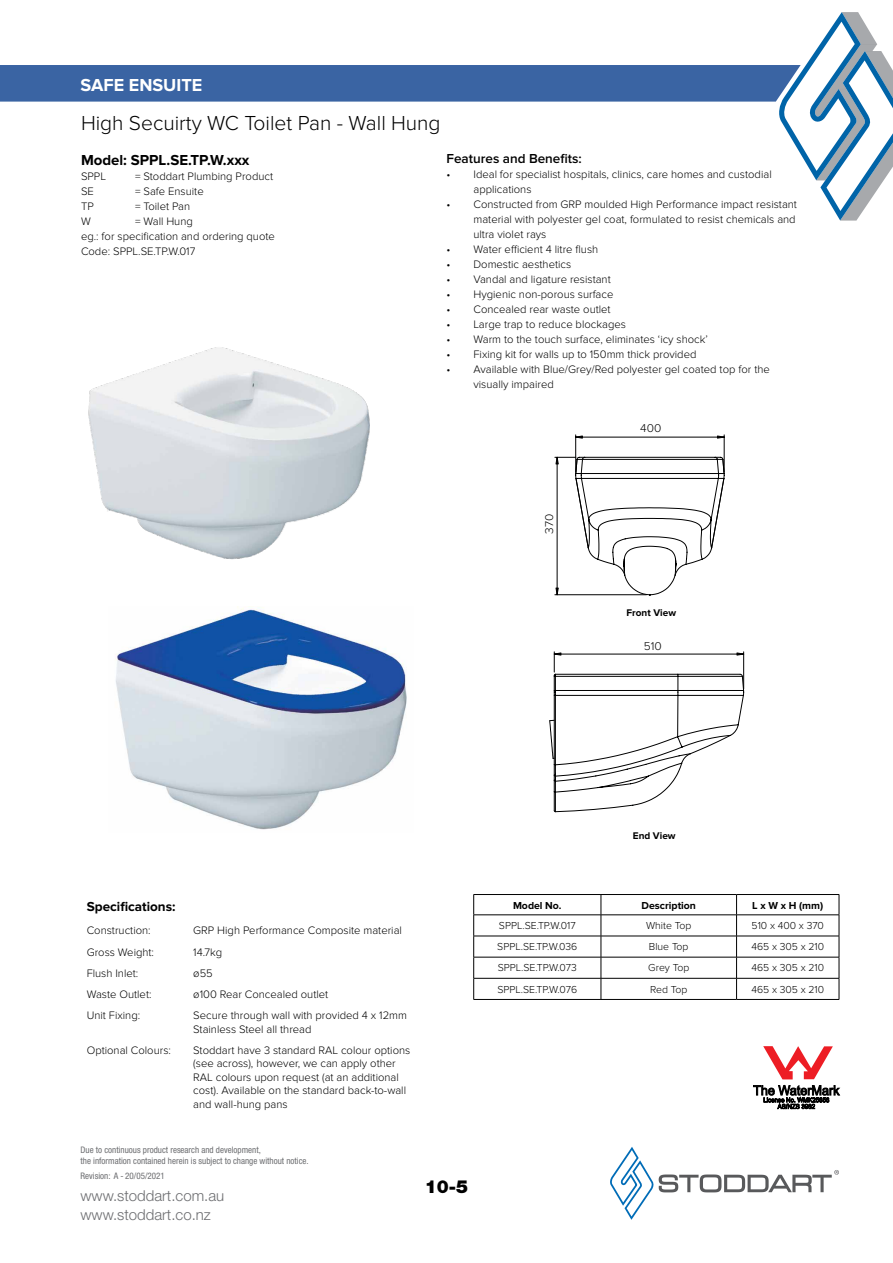
<style>
.page{position:relative;width:893px;height:1263px;background:#fff}
.page>*{position:absolute;margin:0;border:0;box-sizing:border-box;transform-origin:0 0}
.t1{font:300 21px "Proxima Nova";color:#000}
.t2{font:700 18px "Proxima Nova";color:#fff}
.t3{font:900 18px "Helvetica Neue LT Std";color:#000}
.t4{font:300 15px/19.5px "Helvetica Neue";color:#6d6e71}
.t5{font:700 15px "Proxima Nova";color:#000}
.t6{font:600 13.5px "Proxima Nova";color:#000}
.t7{font:700 13.5px "Proxima Nova";color:#000}
.t8{font:300 11.7px "Proxima Nova";color:#010101}
.t9{font:300 11.25px/15px "Proxima Nova";color:#000}
.t10{font:300 10.5px "Proxima Nova";color:#000}
.t11{font:300 10.5px "Proxima Nova";color:#000101}
.t12{font:700 10.5px "Proxima Nova";color:#000}
.t13{font:700 10.05px "Proxima Nova";color:#000}
.t14{font:condensed 9px/10.8px "Helvetica Neue LT Pro";color:#6d6e71}
</style>
<div class="page">
<svg style="left:610px;top:1147px;width:229px;height:73px"></svg>
<svg style="left:0;top:12px;width:893px;height:209px"></svg>
<img style="left:88px;top:347px;width:282px;height:213px">
<svg style="left:554px;top:457px;width:170px;height:139px"></svg>
<hr style="left:575px;top:435px;width:1px;height:37px;background:#000">
<hr style="left:724px;top:435px;width:1px;height:37px;background:#000">
<hr style="left:576px;top:437px;width:148px;height:1px;background:#000">
<svg style="left:575px;top:435px;width:8px;height:4px"></svg>
<svg style="left:717px;top:435px;width:8px;height:4px"></svg>
<svg style="left:549px;top:652px;width:195px;height:160px"></svg>
<hr style="left:473px;top:894px;width:128px;height:1px;background:#000">
<hr style="left:601px;top:894px;width:136px;height:1px;background:#000">
<hr style="left:737px;top:894px;width:102px;height:1px;background:#000">
<hr style="left:473px;top:914px;width:128px;height:1px;background:#000">
<hr style="left:601px;top:914px;width:136px;height:1px;background:#000">
<hr style="left:737px;top:914px;width:102px;height:1px;background:#000">
<hr style="left:473px;top:936px;width:128px;height:1px;background:#000">
<hr style="left:601px;top:936px;width:136px;height:1px;background:#000">
<hr style="left:737px;top:936px;width:102px;height:1px;background:#000">
<hr style="left:473px;top:957px;width:128px;height:1px;background:#000">
<hr style="left:601px;top:957px;width:136px;height:1px;background:#000">
<hr style="left:737px;top:957px;width:102px;height:1px;background:#000">
<hr style="left:473px;top:978px;width:128px;height:1px;background:#000">
<svg style="left:473px;top:895px;width:1px;height:104px"></svg>
<hr style="left:601px;top:978px;width:136px;height:1px;background:#000">
<svg style="left:601px;top:895px;width:1px;height:104px"></svg>
<hr style="left:737px;top:978px;width:102px;height:1px;background:#000">
<svg style="left:736px;top:895px;width:1px;height:104px"></svg>
<svg style="left:839px;top:895px;width:1px;height:104px"></svg>
<hr style="left:473px;top:999px;width:128px;height:1px;background:#000">
<hr style="left:601px;top:999px;width:136px;height:1px;background:#000">
<hr style="left:737px;top:999px;width:102px;height:1px;background:#000">
<img style="left:115px;top:607px;width:292px;height:223px">
<svg style="left:753px;top:1085px;width:86px;height:24px"></svg>
<svg style="left:763px;top:1046px;width:70px;height:33px"></svg>
<h2 class="t2" style="left:81px;top:74px;width:123px">SAFE ENSUITE</h2>
<h1 class="t1" style="left:81px;top:111px;width:361px">High Secuirty WC Toilet Pan - Wall Hung</h1>
<h3 class="t5" style="left:81px;top:151px;width:170px">Model: SPPL.SE.TP.W.xxx</h3>
<p class="t9" style="left:81px;top:168px;width:27px">SPPL</p>
<p class="t9" style="left:135px;top:168px;width:140px">= Stoddart Plumbing Product</p>
<p class="t9" style="left:81px;top:183px;width:14px">SE</p>
<p class="t9" style="left:135px;top:183px;width:70px">= Safe Ensuite</p>
<p class="t9" style="left:81px;top:198px;width:14px">TP</p>
<p class="t9" style="left:135px;top:198px;width:57px">= Toilet Pan</p>
<p class="t9" style="left:81px;top:213px;width:11px">W</p>
<p class="t9" style="left:81px;top:213px;width:195px;text-indent:54px">= Wall Hung<br>eg.: for specification and ordering quote<br>Code: SPPL.SE.TP.W.017</p>
<p class="t6" style="left:446px;top:151px;width:137px">Features and Benefits:</p>
<p class="t9" style="left:473px;top:167px;width:300px;text-indent:-27px">• Ideal for specialist hospitals, clinics, care homes and custodial applications</p>
<p class="t9" style="left:473px;top:197px;width:325px;text-align:justify;text-indent:-27px">• Constructed from GRP moulded High Performance impact resistant material with polyester gel coat, formulated to resist chemicals and ultra violet rays</p>
<p class="t9" style="left:446px;top:242px;width:153px">• Water efficient 4 litre flush</p>
<p class="t9" style="left:446px;top:257px;width:126px">• Domestic aesthetics</p>
<p class="t9" style="left:446px;top:272px;width:166px">• Vandal and ligature resistant</p>
<p class="t9" style="left:446px;top:287px;width:168px">• Hygienic non-porous surface</p>
<p class="t9" style="left:446px;top:302px;width:166px">• Concealed rear waste outlet</p>
<p class="t9" style="left:446px;top:317px;width:181px">• Large trap to reduce blockages</p>
<p class="t9" style="left:446px;top:332px;width:263px">• Warm to the touch surface, eliminates ‘icy shock’</p>
<p class="t9" style="left:446px;top:347px;width:251px">• Fixing kit for walls up to 150mm thick provided</p>
<p class="t9" style="left:473px;top:362px;width:298px;text-indent:-27px">• Available with Blue/Grey/Red polyester gel coated top for the visually impaired</p>
<p class="t8" style="left:640px;top:422px;width:23px">400</p>
<p class="t8" style="left:543px;top:534px;width:21px;rotate:-90deg">370</p>
<p class="t13" style="left:626px;top:607px;width:51px">Front View</p>
<p class="t8" style="left:644px;top:640px;width:19px">510</p>
<p class="t7" style="left:87px;top:899px;width:90px">Specifications:</p>
<p class="t9" style="left:87px;top:923px;width:65px">Construction:</p>
<p class="t9" style="left:193px;top:923px;width:210px">GRP High Performance Composite material</p>
<p class="t9" style="left:87px;top:944px;width:69px">Gross Weight:</p>
<p class="t9" style="left:193px;top:944px;width:31px">14.7kg</p>
<p class="t9" style="left:87px;top:966px;width:53px">Flush Inlet:</p>
<p class="t9" style="left:193px;top:966px;width:21px">ø55</p>
<p class="t9" style="left:87px;top:987px;width:66px">Waste Outlet:</p>
<p class="t9" style="left:193px;top:987px;width:136px">ø100 Rear Concealed outlet</p>
<p class="t9" style="left:87px;top:1008px;width:55px">Unit Fixing:</p>
<p class="t9" style="left:193px;top:1009px;width:215px;line-height:13.5px">Secure through wall with provided 4 x 12mm<br>Stainless Steel all thread</p>
<p class="t9" style="left:87px;top:1042px;width:86px">Optional Colours:</p>
<p class="t9" style="left:193px;top:1043px;width:219px;line-height:13.5px">Stoddart have 3 standard RAL colour options (see across), however, we can apply other RAL colours upon request (at an additional cost). Available on the standard back-to-wall and wall-hung pans</p>
<p class="t13" style="left:633px;top:829px;width:44px">End View</p>
<p class="t12" style="left:513px;top:899px;width:50px">Model No.</p>
<p class="t12" style="left:641px;top:899px;width:56px">Description</p>
<p class="t12" style="left:752px;top:899px;width:72px">L x W x H (mm)</p>
<p class="t10" style="left:499px;top:919px;width:78px">SPPL.SE.TP.W.017</p>
<p class="t10" style="left:646px;top:919px;width:47px">White Top</p>
<p class="t10" style="left:751px;top:919px;width:74px">510 x 400 x 370</p>
<p class="t10" style="left:497px;top:941px;width:82px">SPPL.SE.TP.W.036</p>
<p class="t10" style="left:649px;top:941px;width:41px">Blue Top</p>
<p class="t10" style="left:751px;top:941px;width:74px">465 x 305 x 210</p>
<p class="t11" style="left:498px;top:962px;width:81px">SPPL.SE.TP.W.073</p>
<p class="t11" style="left:648px;top:962px;width:43px">Grey Top</p>
<p class="t11" style="left:751px;top:962px;width:74px">465 x 305 x 210</p>
<p class="t11" style="left:497px;top:983px;width:81px">SPPL.SE.TP.W.076</p>
<p class="t11" style="left:650px;top:983px;width:39px">Red Top</p>
<p class="t11" style="left:751px;top:983px;width:74px">465 x 305 x 210</p>
<p class="t14" style="left:81px;top:1144px;width:230px">Due to continuous product research and development,<br>the information contained herein is subject to change without notice.</p>
<h3 class="t4" style="left:81px;top:1185px;width:145px">www.stoddart.com.au www.stoddart.co.nz</h3>
<p class="t14" style="left:81px;top:1170px;width:86px">Revision: A - 20/05/2021</p>
<h2 class="t3" style="left:425px;top:1175px;width:45px">10-5</h2>
</div>
